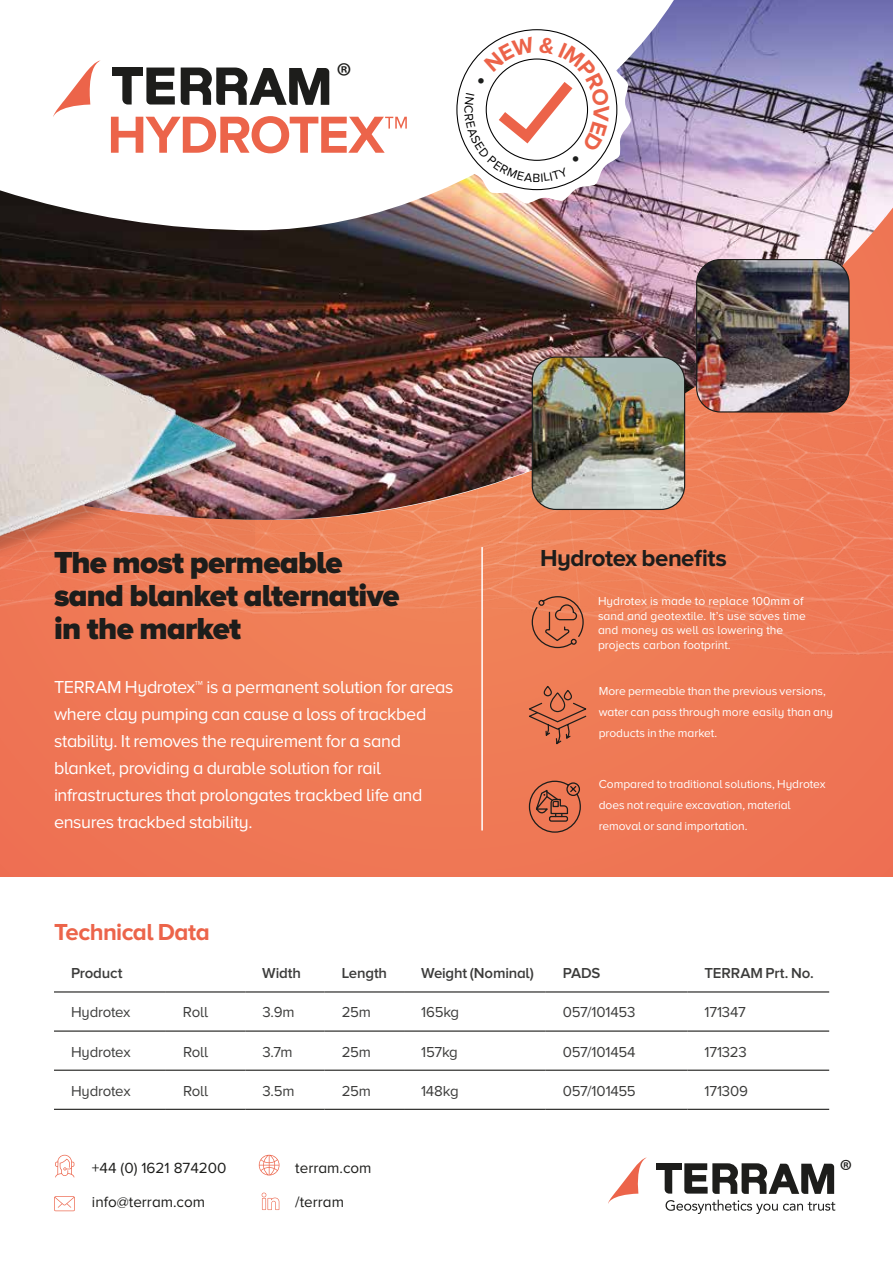
<style>
.page{position:relative;width:893px;height:1263px;background:#fff}
.page>*{position:absolute;margin:0;border:0;box-sizing:border-box;transform-origin:0 0}
.t1{font:700 54px "Proxima Nova A";letter-spacing:-.025em;color:#ec644a}
.t2{font:37.65px "Myriad Pro";color:#1d1d1b}
.t3{font:900 31.5px/33px "Proxima Nova A";letter-spacing:-.025em;color:#1d1d1b}
.t4{font:30.9px "Myriad Pro";color:#1d1d1b}
.t5{font:700 24px "Proxima Nova A";letter-spacing:-.02em;color:#1d1d1b}
.t6{font:700 24px "Proxima Nova A";letter-spacing:-.025em;color:#ec644a}
.t7{font:18px/27px "Proxima Nova A";letter-spacing:-.02em;color:#fff}
.t8{font:15.3px/33.6px "Proxima Nova A";color:#1d1d1b}
.t9{font:15px "Proxima Nova A";letter-spacing:-.015em;color:#3c3c3b}
.t10{font:600 15px "Proxima Nova A";letter-spacing:-.01em;color:#3c3c3b}
.t11{font:12px/21px "Proxima Nova A";color:#fff}
</style>
<div class="page">
<div style="left:0;top:0;width:893px;height:877px;background:#ef7755"></div>
<img style="left:0;top:520px;width:893px;height:135px">
<img style="left:0;top:0;width:893px;height:520px">
<svg style="left:181px;top:68px;width:148px;height:37px;background:#737372"></svg>
<svg style="left:146px;top:68px;width:29px;height:37px"></svg>
<div style="left:112px;top:68px;width:30px;height:8px;background:#1d1d1b"></div>
<svg style="left:122px;top:76px;width:10px;height:29px"></svg>
<svg style="left:53px;top:59px;width:47px;height:58px;background:#fad9d3"></svg>
<hr style="left:54px;top:991px;width:112px;height:1px;background:#1d1d1b">
<hr style="left:166px;top:991px;width:79px;height:1px;background:#1d1d1b">
<hr style="left:245px;top:991px;width:80px;height:1px;background:#1d1d1b">
<hr style="left:325px;top:991px;width:79px;height:1px;background:#1d1d1b">
<hr style="left:404px;top:991px;width:142px;height:1px;background:#1d1d1b">
<hr style="left:546px;top:991px;width:141px;height:1px;background:#1d1d1b">
<hr style="left:687px;top:991px;width:142px;height:1px;background:#1d1d1b">
<hr style="left:54px;top:1030px;width:112px;height:2px;background:#1d1d1b">
<hr style="left:166px;top:1030px;width:79px;height:2px;background:#1d1d1b">
<hr style="left:245px;top:1030px;width:80px;height:2px;background:#1d1d1b">
<hr style="left:325px;top:1030px;width:79px;height:2px;background:#1d1d1b">
<hr style="left:404px;top:1030px;width:142px;height:2px;background:#1d1d1b">
<hr style="left:546px;top:1030px;width:141px;height:2px;background:#1d1d1b">
<hr style="left:687px;top:1030px;width:142px;height:2px;background:#1d1d1b">
<hr style="left:54px;top:1070px;width:112px;height:1px;background:#1d1d1b">
<hr style="left:166px;top:1070px;width:79px;height:1px;background:#1d1d1b">
<hr style="left:245px;top:1070px;width:80px;height:1px;background:#1d1d1b">
<hr style="left:325px;top:1070px;width:79px;height:1px;background:#1d1d1b">
<hr style="left:404px;top:1070px;width:142px;height:1px;background:#1d1d1b">
<hr style="left:546px;top:1070px;width:141px;height:1px;background:#1d1d1b">
<hr style="left:687px;top:1070px;width:142px;height:1px;background:#1d1d1b">
<hr style="left:54px;top:1109px;width:112px;height:1px;background:#1d1d1b">
<hr style="left:166px;top:1109px;width:79px;height:1px;background:#1d1d1b">
<hr style="left:245px;top:1109px;width:80px;height:1px;background:#1d1d1b">
<hr style="left:325px;top:1109px;width:79px;height:1px;background:#1d1d1b">
<hr style="left:404px;top:1109px;width:142px;height:1px;background:#1d1d1b">
<hr style="left:546px;top:1109px;width:141px;height:1px;background:#1d1d1b">
<hr style="left:687px;top:1109px;width:142px;height:1px;background:#1d1d1b">
<svg style="left:666px;top:1200px;width:169px;height:14px"></svg>
<svg style="left:684px;top:1163px;width:150px;height:31px"></svg>
<div style="left:656px;top:1163px;width:25px;height:7px;background:#1d1d1b"></div>
<svg style="left:665px;top:1170px;width:7px;height:23px"></svg>
<svg style="left:608px;top:1157px;width:39px;height:47px"></svg>
<svg style="left:0;top:551px;width:254px;height:6px"></svg>
<img style="left:0;top:308px;width:267px;height:243px">
<svg style="left:262px;top:1192px;width:17px;height:18px"></svg>
<svg style="left:55px;top:1155px;width:19px;height:22px"></svg>
<svg style="left:259px;top:1155px;width:20px;height:20px"></svg>
<svg style="left:54px;top:1196px;width:21px;height:15px"></svg>
<svg style="left:531px;top:595px;width:53px;height:54px"></svg>
<svg style="left:529px;top:686px;width:58px;height:59px"></svg>
<hr style="left:481px;top:547px;width:2px;height:283px;background:#fff">
<svg style="left:528px;top:780px;width:53px;height:53px"></svg>
<img style="left:532px;top:357px;width:153px;height:152px">
<div style="left:532px;top:356px;width:153px;height:154px;border:1px solid #1d1d1b;border-radius:24px"></div>
<img style="left:697px;top:260px;width:152px;height:152px">
<div style="left:696px;top:259px;width:154px;height:154px;border:1px solid #1d1d1b;border-radius:24px"></div>
<svg style="left:443px;top:15px;width:188px;height:189px;background:#f1e9e8"></svg>
<h2 class="t2" style="left:336px;top:53px;width:17px">®</h2>
<h1 class="t1" style="left:107px;top:104px;width:303px">HYDROTEX™</h1>
<h3 class="t3" style="left:54px;top:546px;width:347px">The most permeable sand blanket alternative in the market</h3>
<p class="t7" style="left:54px;top:673px;width:401px">TERRAM Hydrotex™ is a permanent solution for areas where clay pumping can cause a loss of trackbed stability. It removes the requirement for a sand blanket, providing a durable solution for rail infrastructures that prolongates trackbed life and ensures trackbed stability.</p>
<h3 class="t5" style="left:540px;top:544px;width:188px">Hydrotex benefits</h3>
<p class="t11" style="left:598px;top:594px;width:209px;line-height:14.4px">Hydrotex is made to replace 100mm of sand and geotextile. It’s use saves time and money as well as lowering the projects carbon footprint.</p>
<p class="t11" style="left:599px;top:681px;width:236px">More permeable than the previous versions, water can pass through more easily than any products in the market.</p>
<p class="t11" style="left:599px;top:773px;width:228px">Compared to traditional solutions, Hydrotex does not require excavation, material removal or sand importation.</p>
<h3 class="t6" style="left:54px;top:919px;width:157px">Technical Data</h3>
<p class="t10" style="left:71px;top:965px;width:53px">Product</p>
<p class="t10" style="left:262px;top:965px;width:40px">Width</p>
<p class="t10" style="left:342px;top:965px;width:47px">Length</p>
<p class="t10" style="left:421px;top:965px;width:114px">Weight (Nominal)</p>
<p class="t10" style="left:563px;top:965px;width:39px">PADS</p>
<p class="t10" style="left:704px;top:965px;width:111px">TERRAM Prt. No.</p>
<p class="t9" style="left:71px;top:1004px;width:61px">Hydrotex</p>
<p class="t9" style="left:183px;top:1004px;width:27px">Roll</p>
<p class="t9" style="left:262px;top:1004px;width:34px">3.9m</p>
<p class="t9" style="left:342px;top:1004px;width:31px">25m</p>
<p class="t9" style="left:421px;top:1004px;width:40px">165kg</p>
<p class="t9" style="left:563px;top:1004px;width:74px">057/101453</p>
<p class="t9" style="left:704px;top:1004px;width:43px">171347</p>
<p class="t9" style="left:71px;top:1043px;width:61px">Hydrotex</p>
<p class="t9" style="left:183px;top:1043px;width:27px">Roll</p>
<p class="t9" style="left:262px;top:1043px;width:32px">3.7m</p>
<p class="t9" style="left:342px;top:1043px;width:31px">25m</p>
<p class="t9" style="left:421px;top:1043px;width:38px">157kg</p>
<p class="t9" style="left:563px;top:1043px;width:74px">057/101454</p>
<p class="t9" style="left:705px;top:1043px;width:44px">171323</p>
<p class="t9" style="left:71px;top:1082px;width:61px">Hydrotex</p>
<p class="t9" style="left:183px;top:1082px;width:27px">Roll</p>
<p class="t9" style="left:262px;top:1082px;width:34px">3.5m</p>
<p class="t9" style="left:342px;top:1082px;width:31px">25m</p>
<p class="t9" style="left:421px;top:1082px;width:39px">148kg</p>
<p class="t9" style="left:563px;top:1082px;width:74px">057/101455</p>
<p class="t9" style="left:705px;top:1082px;width:45px">171309</p>
<p class="t8" style="left:92px;top:1151px;width:136px">+44 (0) 1621 874200 info@terram.com</p>
<p class="t8" style="left:295px;top:1151px;width:78px">terram.com /terram</p>
<h3 class="t4" style="left:840px;top:1151px;width:14px">®</h3>
</div>
